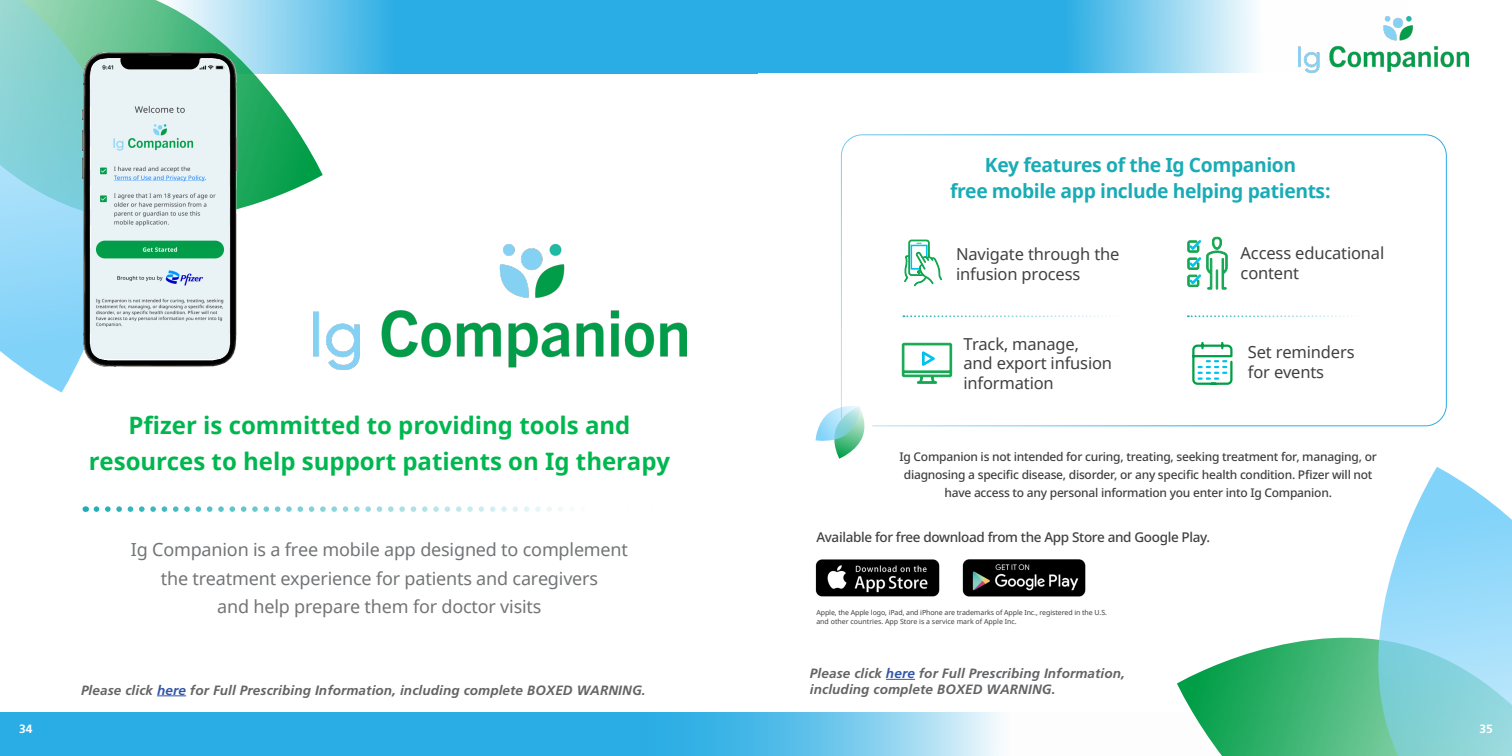
<style>
.page{position:relative;width:1512px;height:756px;background:#fff}
.page>*{position:absolute;margin:0;border:0;box-sizing:border-box;transform-origin:0 0}
.t1{font:700 24px/36px "Noto Sans";color:#00b74f;text-align:center}
.t2{font:700 19.5px/25.5px "Noto Sans";letter-spacing:-.02em;color:#1aacb6;text-align:center}
.t3{font:18px/28.5px "Noto Sans";letter-spacing:-.01em;color:#727476;text-align:center}
.t4{font:16.5px/19.5px "Noto Sans";letter-spacing:-.01em;color:#414042}
.t5{font:italic 700 13.5px/16.5px "Frutiger LT Std";letter-spacing:.01em;color:#636466}
.t6{font:500 13.5px "Noto Sans";letter-spacing:-.025em;color:#414042}
.t7{font:500 12px/18px "Noto Sans";letter-spacing:-.02em;color:#414042;text-align:center}
.t8{font:700 12px "Frutiger LT Std";color:#fff}
.t9{font:7.05px/8.9px "Noto Sans";letter-spacing:-.01em;color:#414042}
.s1{color:#3155a6}
</style>
<div class="page">
<svg style="left:0;top:713px;width:999px;height:43px;background:#44b6e7"></svg>
<svg style="left:1177px;top:637px;width:178px;height:119px"></svg>
<svg style="left:1355px;top:467px;width:157px;height:289px"></svg>
<div style="left:0;top:0;width:757px;height:73px;background:#2aade4"></div>
<svg style="left:757px;top:0;width:542px;height:73px;background:#5ec1ea"></svg>
<img style="left:313px;top:245px;width:374px;height:125px">
<svg style="left:96px;top:506px;width:467px;height:6px"></svg>
<img style="left:1299px;top:16px;width:169px;height:57px">
<svg style="left:816px;top:407px;width:49px;height:52px"></svg>
<svg style="left:840px;top:134px;width:607px;height:293px"></svg>
<img style="left:815px;top:559px;width:125px;height:38px">
<img style="left:962px;top:559px;width:124px;height:38px">
<svg style="left:157px;top:696px;width:29px;height:1px"></svg>
<svg style="left:886px;top:679px;width:29px;height:1px"></svg>
<svg style="left:144px;top:0;width:179px;height:250px"></svg>
<svg style="left:0;top:0;width:144px;height:392px;background:#94d7e4"></svg>
<img style="left:65px;top:15px;width:207px;height:365px">
<img style="left:91px;top:59px;width:138px;height:300px">
<p class="t8" style="left:19px;top:721px;width:15px">34</p>
<h1 class="t1" style="left:89px;top:408px;width:583px">Pfizer is committed to providing tools and resources to help support patients on Ig therapy</h1>
<h3 class="t3" style="left:131px;top:536px;width:499px">Ig Companion is a free mobile app designed to complement the treatment experience for patients and caregivers<br>and help prepare them for doctor visits</h3>
<p class="t5" style="left:81px;top:682px;width:566px">Please click <span class="s1">here</span> for Full Prescribing Information, including complete BOXED WARNING.</p>
<h2 class="t2" style="left:950px;top:153px;width:383px">Key features of the Ig Companion<br>free mobile app include helping patients:</h2>
<h3 class="t4" style="left:956px;top:245px;width:165px">Navigate through the infusion process</h3>
<h3 class="t4" style="left:1241px;top:244px;width:145px">Access educational content</h3>
<h3 class="t4" style="left:963px;top:334px;width:150px">Track, manage, and export infusion information</h3>
<h3 class="t4" style="left:1248px;top:343px;width:108px">Set reminders for events</h3>
<p class="t7" style="left:900px;top:447px;width:479px">Ig Companion is not intended for curing, treating, seeking treatment for, managing, or diagnosing a specific disease, disorder, or any specific health condition. Pfizer will not have access to any personal information you enter into Ig Companion.</p>
<p class="t6" style="left:816px;top:528px;width:395px">Available for free download from the App Store and Google Play.</p>
<p class="t9" style="left:816px;top:608px;width:292px">Apple, the Apple logo, iPad, and iPhone are trademarks of Apple Inc., registered in the U.S. and other countries. App Store is a service mark of Apple Inc.</p>
<p class="t5" style="left:810px;top:665px;width:317px">Please click <span class="s1">here</span> for Full Prescribing Information, including complete BOXED WARNING.</p>
<p class="t8" style="left:1480px;top:721px;width:15px">35</p>
</div>
